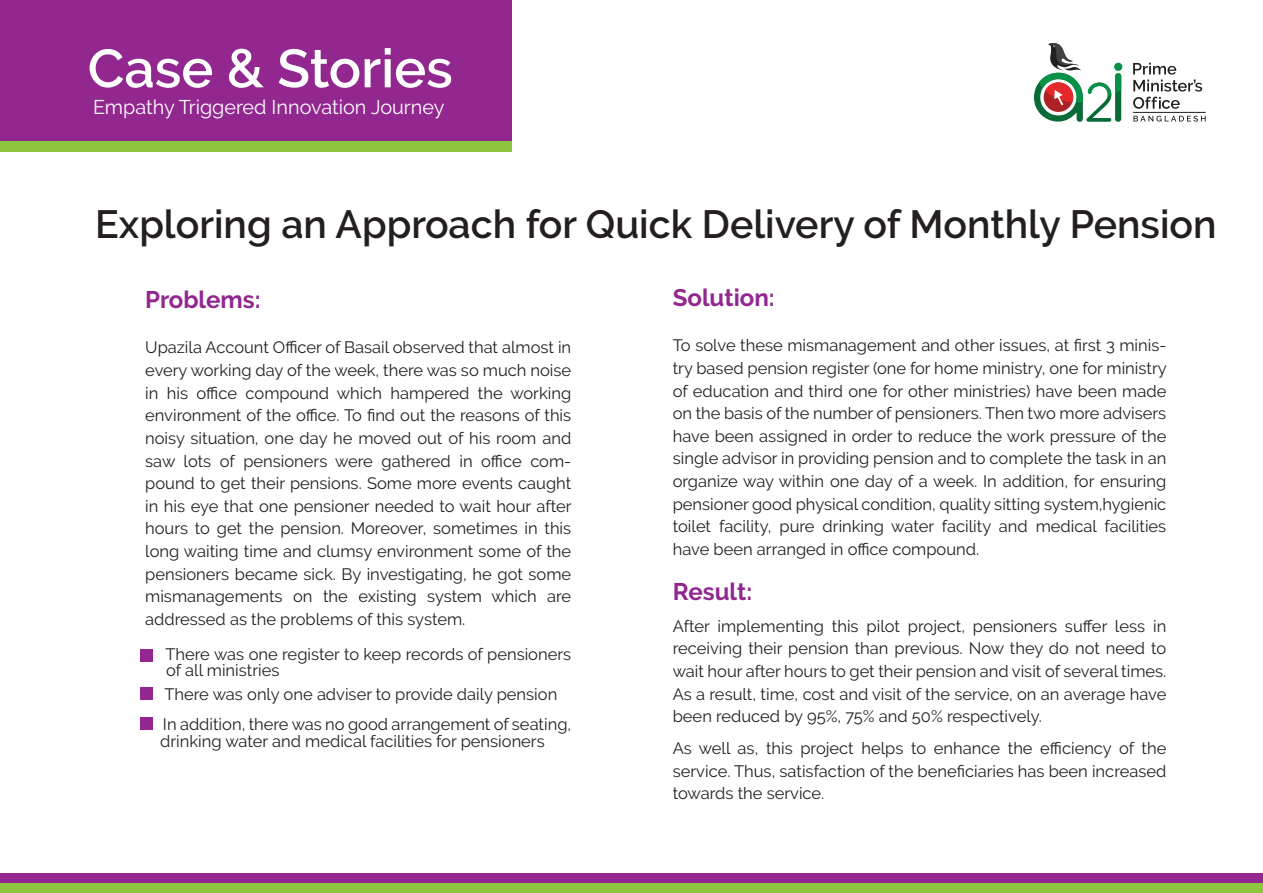
<style>
.page{position:relative;width:1263px;height:893px;background:#fff}
.page>*{position:absolute;margin:0;border:0;box-sizing:border-box;transform-origin:0 0}
.t1{font:600 53.7px "Raleway";color:#fff}
.t2{font:600 39.3px "Raleway";color:#231f20}
.t3{font:700 24px "Raleway";color:#92278f}
.t4{font:19.8px "Raleway";color:#fff}
.t5{font:16.5px/22.6px "Raleway";color:#231f20;text-align:justify}
</style>
<div class="page">
<div style="left:0;top:0;width:511px;height:141px;background:#92278f"></div>
<svg style="left:1133px;top:116px;width:72px;height:6px"></svg>
<svg style="left:1034px;top:43px;width:88px;height:79px"></svg>
<hr style="left:1133px;top:112px;width:73px;height:1px;background:#231f20">
<svg style="left:1133px;top:63px;width:69px;height:46px"></svg>
<div style="left:0;top:141px;width:511px;height:11px;background:#8dc63f"></div>
<div style="left:0;top:874px;width:1263px;height:9px;background:#92278f"></div>
<div style="left:0;top:883px;width:1263px;height:10px;background:#8dc63f"></div>
<div style="left:141px;top:649px;width:12px;height:13px;background:#92278f"></div>
<div style="left:141px;top:688px;width:12px;height:12px;background:#92278f"></div>
<div style="left:141px;top:717px;width:12px;height:12px;background:#92278f"></div>
<h1 class="t1" style="left:88px;top:38px;width:367px">Case &amp; Stories</h1>
<p class="t4" style="left:93px;top:96px;width:353px">Empathy Triggered Innovation Journey</p>
<h2 class="t2" style="left:95px;top:201px;width:1123px">Exploring an Approach for Quick Delivery of Monthly Pension</h2>
<h3 class="t3" style="left:145px;top:286px;width:117px">Problems:</h3>
<p class="t5" style="left:145px;top:336px;width:428px">Upazila Account Officer of Basail observed that almost in every working day of the week, there was so much noise in his office compound which hampered the working environment of the office. To find out the reasons of this noisy situation, one day he moved out of his room and saw lots of pensioners were gathered in office com&shy;pound to get their pensions. Some more events caught in his eye that one pensioner needed to wait hour after hours to get the pension. Moreover, sometimes in this long waiting time and clumsy environment some of the pensioners became sick. By investigating, he got some mismanagements on the existing system which are addressed as the problems of this system.</p>
<p class="t5" style="left:166px;top:645px;width:407px;line-height:16.5px">There was one register to keep records of pensioners of all ministries</p>
<p class="t5" style="left:163px;top:679px;width:410px;line-height:30px">There was only one adviser to provide daily pension<br>In addition, there was no good arrangement of seating,</p>
<p class="t5" style="left:160px;top:729px;width:386px">drinking water and medical facilities for pensioners</p>
<h3 class="t3" style="left:673px;top:284px;width:104px">Solution:</h3>
<p class="t5" style="left:673px;top:334px;width:495px">To solve these mismanagement and other issues, at first 3 minis&shy;try based pension register (one for home ministry, one for ministry of education and third one for other ministries) have been made on the basis of the number of pensioners. Then two more advisers have been assigned in order to reduce the work pressure of the single advisor in providing pension and to complete the task in an organize way within one day of a week. In addition, for ensuring pensioner good physical condition, quality sitting system,hygienic toilet facility, pure drinking water facility and medical facilities have been arranged in office compound.</p>
<h3 class="t3" style="left:673px;top:578px;width:81px">Result:</h3>
<p class="t5" style="left:673px;top:615px;width:495px">After implementing this pilot project, pensioners suffer less in receiving their pension than previous. Now they do not need to wait hour after hours to get their pension and visit of several times.<br>As a result, time, cost and visit of the service, on an average have been reduced by 95%, 75% and 50% respectively.</p>
<p class="t5" style="left:673px;top:737px;width:495px">As well as, this project helps to enhance the efficiency of the service. Thus, satisfaction of the beneficiaries has been increased towards the service.</p>
</div>
